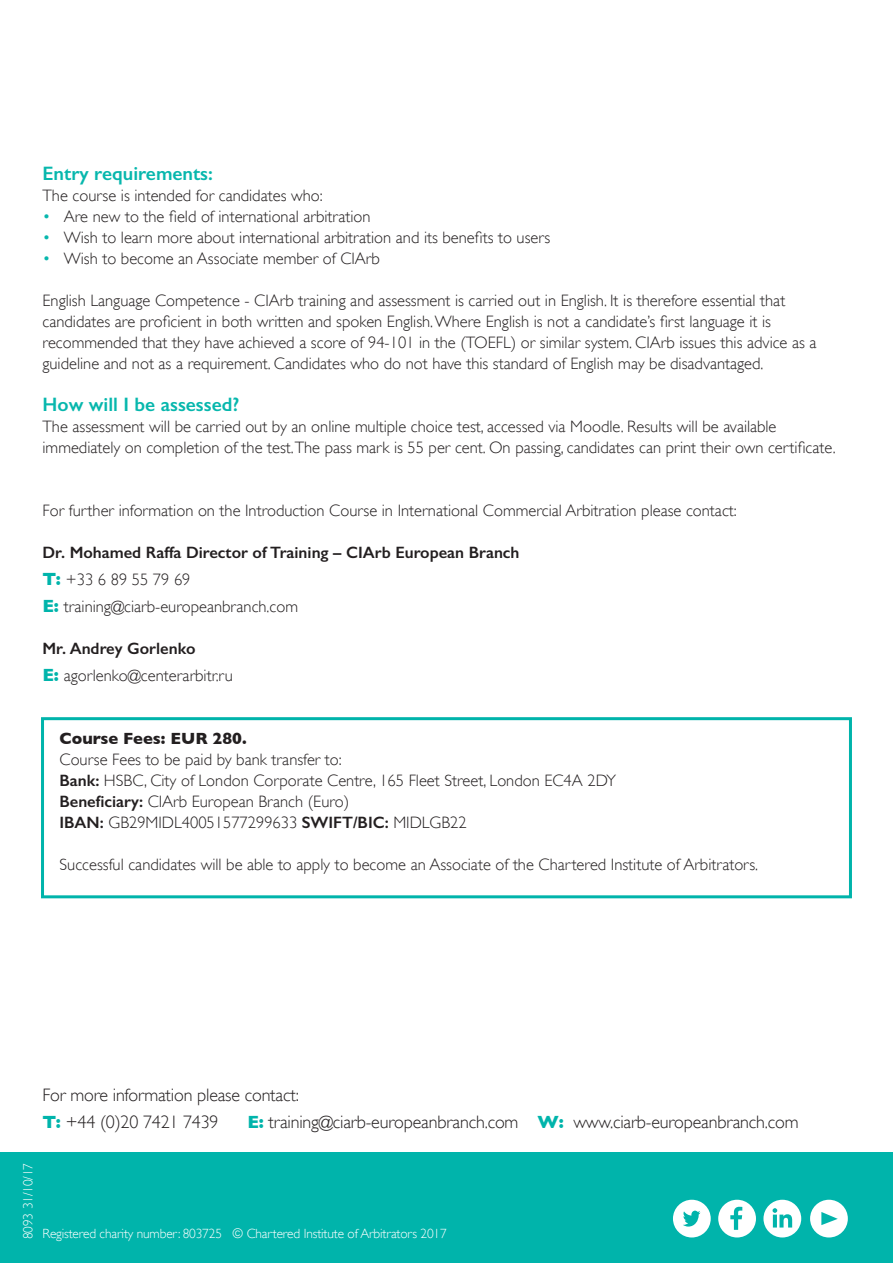
<style>
.page{position:relative;width:893px;height:1263px;background:#fff}
.page>*{position:absolute;margin:0;border:0;box-sizing:border-box;transform-origin:0 0}
.t1{font:600 19.5px "Gill Sans";color:#07b7ad}
.t2{font:300 18px/27px "Gill Sans";letter-spacing:-.01em;color:#231f20}
.t3{font:300 16.5px/21px "Gill Sans";color:#231f20}
.t4{font:600 16.5px/27px "Gill Sans";color:#231f20}
.t5{font:700 16.5px "Gill Sans";color:#231f20}
.t6{font:300 13.35px "Gill Sans";letter-spacing:-.01em;color:#fff}
.s1{color:#07b7ad}
.s2{font-weight:700;font-size:18px;color:#00b4ab}
.s3{font-weight:300}
.s4{font-weight:600}
.s5{font-weight:700;color:#00b4ab}
</style>
<div class="page">
<div style="left:41px;top:717px;width:811px;height:181px;border:3px solid #00b4ab"></div>
<div style="left:0;top:1152px;width:893px;height:111px;background:#00b4ab"></div>
<div style="left:673px;top:1200px;width:38px;height:37px;background:#fff;border-radius:50%"></div>
<div style="left:718px;top:1200px;width:38px;height:37px;background:#fff;border-radius:50%"></div>
<div style="left:763px;top:1200px;width:38px;height:37px;background:#fff;border-radius:50%"></div>
<div style="left:810px;top:1200px;width:38px;height:37px;background:#fff;border-radius:50%"></div>
<svg style="left:683px;top:1210px;width:17px;height:16px"></svg>
<svg style="left:730px;top:1207px;width:12px;height:23px"></svg>
<svg style="left:772px;top:1208px;width:20px;height:19px"></svg>
<svg style="left:821px;top:1212px;width:17px;height:13px"></svg>
<p class="t1" style="left:43px;top:162px;width:172px">Entry requirements:</p>
<p class="t3" style="left:43px;top:185px;width:282px">The course is intended for candidates who:</p>
<p class="t3" style="left:43px;top:206px;width:330px"><span class="s1">•</span> Are new to the field of international arbitration</p>
<p class="t3" style="left:43px;top:227px;width:509px"><span class="s1">•</span> Wish to learn more about international arbitration and its benefits to users</p>
<p class="t3" style="left:43px;top:248px;width:339px"><span class="s1">•</span> Wish to become an Associate member of CIArb</p>
<p class="t3" style="left:43px;top:290px;width:776px">English Language Competence - CIArb training and assessment is carried out in English. It is therefore essential that candidates are proficient in both written and spoken English. Where English is not a candidate’s first language it is recommended that they have achieved a score of 94-101 in the (TOEFL) or similar system. CIArb issues this advice as a guideline and not as a requirement. Candidates who do not have this standard of English may be disadvantaged.</p>
<p class="t1" style="left:43px;top:393px;width:198px">How will I be assessed?</p>
<p class="t3" style="left:43px;top:416px;width:795px">The assessment will be carried out by an online multiple choice test, accessed via Moodle. Results will be available immediately on completion of the test.The pass mark is 55 per cent. On passing, candidates can print their own certificate.</p>
<p class="t3" style="left:43px;top:500px;width:696px">For further information on the Introduction Course in International Commercial Arbitration please contact:</p>
<p class="t4" style="left:43px;top:539px;width:478px">Dr. Mohamed Raffa Director of Training – CIArb European Branch<br><span class="s2">T:</span> <span class="s3">+33 6 89 55 79 69<br></span><span class="s2">E:</span> <span class="s3">training@ciarb-europeanbranch.com</span></p>
<p class="t3" style="left:43px;top:635px;width:192px;line-height:27px"><span class="s4">Mr. Andrey Gorlenko<br></span><span class="s2">E:</span> agorlenko@centerarbitr.ru</p>
<p class="t5" style="left:60px;top:729px;width:189px">Course Fees: EUR 280.</p>
<p class="t3" style="left:60px;top:749px;width:558px">Course Fees to be paid by bank transfer to:<br><span class="s4">Bank:</span> HSBC, City of London Corporate Centre, 165 Fleet Street, London EC4A 2DY <span class="s4">Beneficiary:</span> CIArb European Branch (Euro)<br><span class="s4">IBAN:</span> GB29MIDL40051577299633 <span class="s4">SWIFT/BIC:</span> MIDLGB22</p>
<p class="t3" style="left:60px;top:854px;width:700px">Successful candidates will be able to apply to become an Associate of the Chartered Institute of Arbitrators.</p>
<p class="t2" style="left:43px;top:1081px;width:258px">For more information please contact:<br><span class="s5">T:</span> +44 (0)20 7421 7439</p>
<p class="t2" style="left:247px;top:1108px;width:553px"><span class="s5">E:</span> training@ciarb-europeanbranch.com <span class="s5">W:</span> www.ciarb-europeanbranch.com</p>
<p class="t6" style="left:20px;top:1239px;width:78px;rotate:-90deg">8093 31/10/17</p>
<p class="t6" style="left:43px;top:1226px;width:406px">Registered charity number: 803725 © Chartered Institute of Arbitrators 2017</p>
</div>
